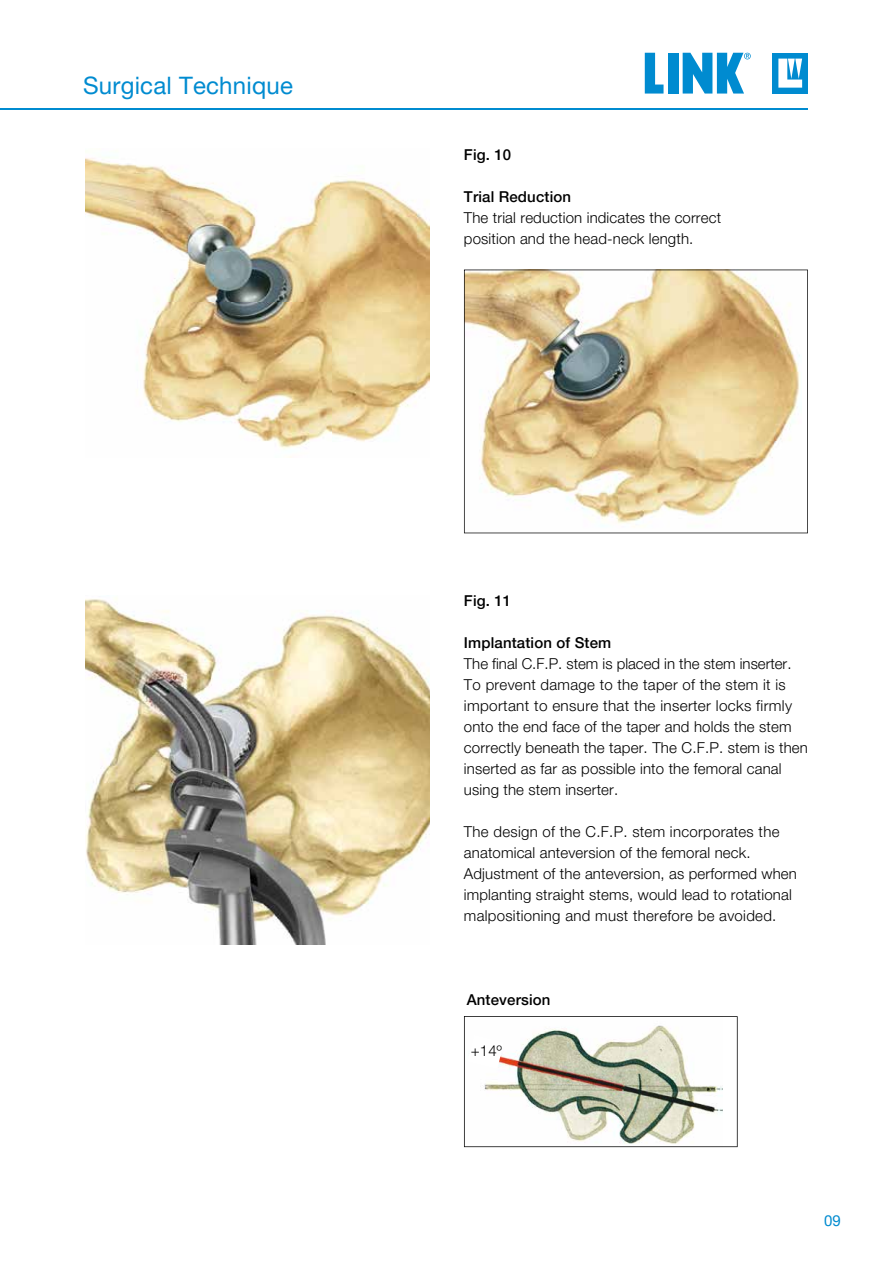
<style>
.page{position:relative;width:893px;height:1263px;background:#fff}
.page>*{position:absolute;margin:0;border:0;box-sizing:border-box;transform-origin:0 0}
.t1{font:24px "Helvetica Neue LT Pro";letter-spacing:.01em;color:#008bd0}
.t2{font:300 15px/21px "Helvetica Neue LT Pro";letter-spacing:.01em;color:#000}
.t3{font:500 15px "Helvetica Neue LT Pro";letter-spacing:.01em;color:#000}
.t4{font:15px "Helvetica Neue LT Pro";color:#008bd0}
</style>
<div class="page">
<hr style="left:0;top:108px;width:808px;height:2px;background:#008bd0">
<div style="left:773px;top:53px;width:35px;height:41px;background:#008bd0"></div>
<svg style="left:778px;top:59px;width:24px;height:29px"></svg>
<svg style="left:645px;top:53px;width:18px;height:41px"></svg>
<div style="left:668px;top:53px;width:10px;height:41px;background:#008bd0"></div>
<svg style="left:683px;top:53px;width:68px;height:41px"></svg>
<img style="left:85px;top:598px;width:344px;height:346px">
<img style="left:85px;top:158px;width:344px;height:299px">
<svg style="left:464px;top:270px;width:344px;height:263px"></svg>
<svg style="left:464px;top:1016px;width:274px;height:131px"></svg>
<h1 class="t1" style="left:83px;top:70px;width:211px">Surgical Technique</h1>
<p class="t3" style="left:464px;top:145px;width:49px">Fig. 10</p>
<p class="t3" style="left:464px;top:187px;width:109px">Trial Reduction</p>
<p class="t2" style="left:464px;top:206px;width:259px">The trial reduction indicates the correct position and the head-neck length.</p>
<p class="t3" style="left:464px;top:592px;width:49px">Fig. 11</p>
<p class="t3" style="left:464px;top:634px;width:149px">Implantation of Stem</p>
<p class="t2" style="left:464px;top:653px;width:345px">The final C.F.P. stem is placed in the stem inserter.<br>To prevent damage to the taper of the stem it is important to ensure that the inserter locks firmly onto the end face of the taper and holds the stem correctly beneath the taper. The C.F.P. stem is then inserted as far as possible into the femoral canal using the stem inserter.</p>
<p class="t2" style="left:464px;top:821px;width:334px">The design of the C.F.P. stem incorporates the anatomical anteversion of the femoral neck.<br>Adjustment of the anteversion, as performed when implanting straight stems, would lead to rotational malpositioning and must therefore be avoided.</p>
<p class="t3" style="left:467px;top:990px;width:85px">Anteversion</p>
<p class="t2" style="left:471px;top:1040px;width:33px">+14º</p>
<p class="t4" style="left:824px;top:1211px;width:18px">09</p>
</div>
